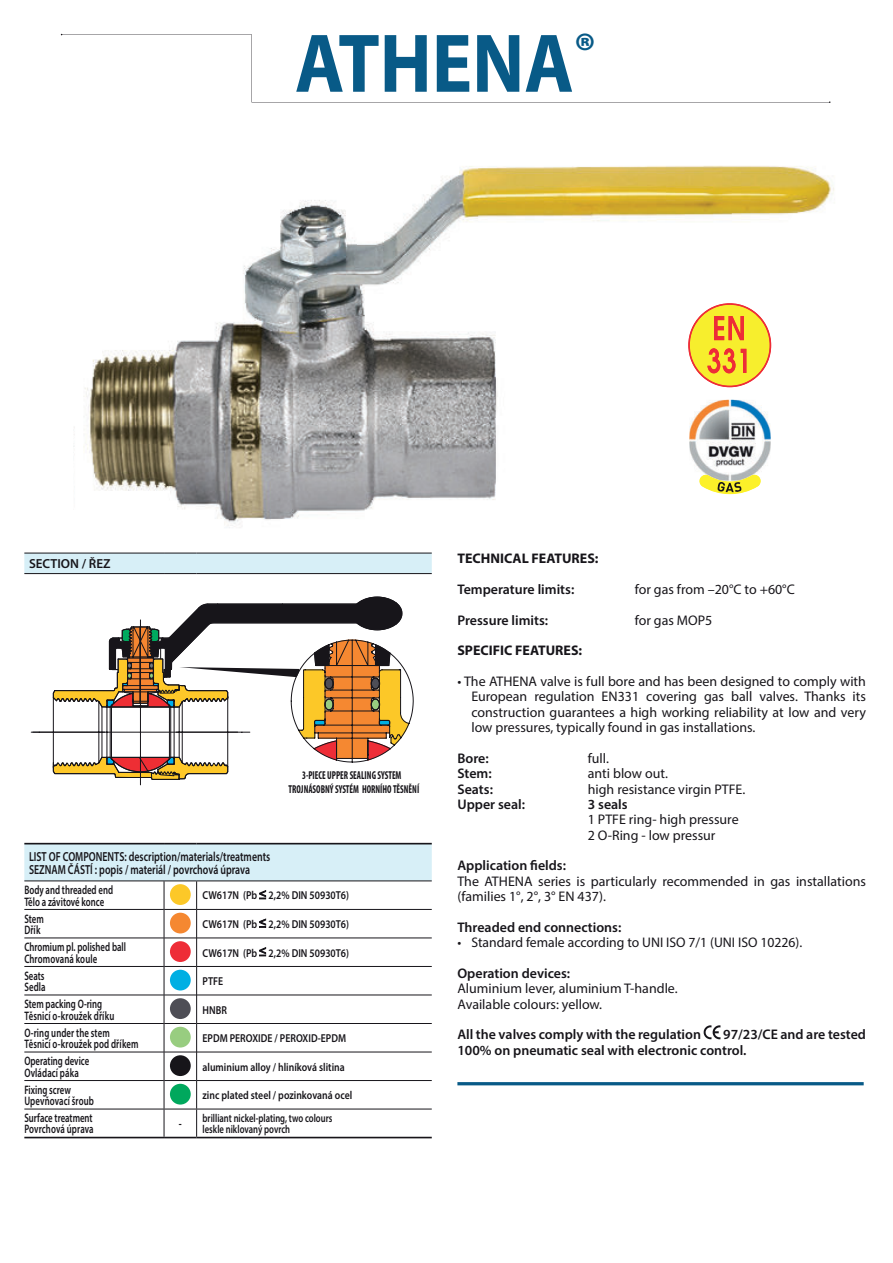
<style>
.page{position:relative;width:893px;height:1263px;background:#fff}
.page>*{position:absolute;margin:0;border:0;box-sizing:border-box;transform-origin:0 0}
.t1{font:700 84px "Myriad Pro";color:#085a87;scale:.9 1}
.t2{font:13.95px/15.3px "Myriad Pro";color:#17151a}
.t3{font:600 13.95px/15.3px "Myriad Pro";color:#17151a}
.t4{font:700 13.95px "Myriad Pro";color:#17151a}
.t5{font:600 13.2px/13.2px "Myriad Pro";color:#17151a;scale:.75 1}
.t6{font:600 13.2px "Myriad Pro";color:#17151a}
.t7{font:600 13.2px "Myriad Pro";color:#17151a;scale:.71 1}
.t8{font:600 12.3px/11.6px "Myriad Pro";color:#17151a;scale:.71 1}
.t9{font:600 11.55px "Myriad Pro";color:#17151a;scale:.85 1}
.t10{font:700 condensed 11.55px/14.9px "Myriad Pro";color:#17151a;text-align:center;scale:.8 1}
.t11{font:600 11.55px/11.6px "Myriad Pro";color:#17151a;scale:.75 1}
.s1{font-family:"Times New Roman";font-weight:700}
</style>
<div class="page">
<svg style="left:62px;top:34px;width:190px;height:68px"></svg>
<img style="left:688px;top:303px;width:83px;height:84px">
<img style="left:707px;top:348px;width:13px;height:25px">
<img style="left:723px;top:348px;width:13px;height:25px">
<img style="left:741px;top:349px;width:5px;height:24px">
<img style="left:714px;top:316px;width:10px;height:24px">
<img style="left:728px;top:316px;width:16px;height:24px">
<img style="left:689px;top:400px;width:82px;height:74px">
<img style="left:84px;top:200px;width:414px;height:328px">
<img style="left:357px;top:165px;width:477px;height:86px">
<svg style="left:24px;top:554px;width:408px;height:326px"></svg>
<hr style="left:24px;top:553px;width:140px;height:1px;background:#17151a">
<hr style="left:164px;top:553px;width:33px;height:1px;background:#17151a">
<hr style="left:197px;top:553px;width:235px;height:1px;background:#17151a">
<hr style="left:24px;top:573px;width:140px;height:1px;background:#17151a">
<hr style="left:164px;top:573px;width:33px;height:1px;background:#17151a">
<hr style="left:197px;top:573px;width:235px;height:1px;background:#17151a">
<hr style="left:24px;top:880px;width:140px;height:1px;background:#17151a">
<hr style="left:164px;top:880px;width:33px;height:1px;background:#17151a">
<hr style="left:197px;top:880px;width:235px;height:1px;background:#17151a">
<hr style="left:24px;top:909px;width:140px;height:1px;background:#17151a">
<hr style="left:164px;top:909px;width:32px;height:1px;background:#17151a">
<hr style="left:197px;top:909px;width:235px;height:1px;background:#17151a">
<hr style="left:24px;top:937px;width:140px;height:1px;background:#17151a">
<hr style="left:164px;top:937px;width:32px;height:1px;background:#17151a">
<hr style="left:197px;top:937px;width:235px;height:1px;background:#17151a">
<hr style="left:24px;top:966px;width:140px;height:1px;background:#17151a">
<hr style="left:164px;top:966px;width:32px;height:1px;background:#17151a">
<hr style="left:197px;top:966px;width:235px;height:1px;background:#17151a">
<hr style="left:24px;top:994px;width:140px;height:1px;background:#17151a">
<hr style="left:164px;top:994px;width:32px;height:1px;background:#17151a">
<hr style="left:197px;top:994px;width:235px;height:1px;background:#17151a">
<hr style="left:24px;top:1023px;width:140px;height:1px;background:#17151a">
<hr style="left:164px;top:1023px;width:32px;height:1px;background:#17151a">
<hr style="left:197px;top:1023px;width:235px;height:1px;background:#17151a">
<hr style="left:24px;top:1052px;width:140px;height:1px;background:#17151a">
<hr style="left:164px;top:1052px;width:32px;height:1px;background:#17151a">
<hr style="left:197px;top:1052px;width:235px;height:1px;background:#17151a">
<hr style="left:24px;top:1080px;width:140px;height:1px;background:#17151a">
<hr style="left:164px;top:1080px;width:32px;height:1px;background:#17151a">
<hr style="left:197px;top:1080px;width:235px;height:1px;background:#17151a">
<hr style="left:24px;top:1109px;width:140px;height:1px;background:#17151a">
<hr style="left:197px;top:1109px;width:235px;height:1px;background:#17151a">
<svg style="left:164px;top:881px;width:1px;height:256px"></svg>
<svg style="left:196px;top:881px;width:1px;height:256px"></svg>
<hr style="left:24px;top:843px;width:140px;height:1px;background:#17151a">
<hr style="left:164px;top:843px;width:33px;height:1px;background:#17151a">
<hr style="left:197px;top:843px;width:235px;height:1px;background:#17151a">
<hr style="left:164px;top:1109px;width:33px;height:1px;background:#17151a">
<hr style="left:24px;top:1137px;width:140px;height:1px;background:#17151a">
<hr style="left:164px;top:1137px;width:33px;height:1px;background:#17151a">
<hr style="left:197px;top:1137px;width:235px;height:1px;background:#17151a">
<svg style="left:31px;top:597px;width:371px;height:175px"></svg>
<div style="left:352px;top:597px;width:50px;height:33px;background:#17151a;border-radius:50%"></div>
<div style="left:352px;top:597px;width:50px;height:33px;border:1px solid #17151a;border-radius:50%"></div>
<svg style="left:32px;top:603px;width:382px;height:182px"></svg>
<div style="left:170px;top:884px;width:21px;height:21px;background:#fcc828;border-radius:50%"></div>
<svg style="left:259px;top:890px;width:7px;height:9px"></svg>
<div style="left:170px;top:913px;width:21px;height:20px;background:#f58831;border-radius:50%"></div>
<svg style="left:259px;top:918px;width:7px;height:10px"></svg>
<div style="left:170px;top:941px;width:21px;height:21px;background:#ee2d37;border-radius:50%"></div>
<svg style="left:259px;top:947px;width:7px;height:9px"></svg>
<div style="left:170px;top:970px;width:21px;height:20px;background:#00afe3;border-radius:50%"></div>
<div style="left:170px;top:998px;width:21px;height:21px;background:#4e4e56;border-radius:50%"></div>
<div style="left:170px;top:1027px;width:21px;height:20px;background:#98cd80;border-radius:50%"></div>
<div style="left:170px;top:1055px;width:21px;height:21px;background:#17151a;border-radius:50%"></div>
<div style="left:170px;top:1084px;width:21px;height:20px;background:#00a85d;border-radius:50%"></div>
<svg style="left:704px;top:1025px;width:16px;height:14px"></svg>
<hr style="left:457px;top:1082px;width:407px;height:3px;background:#085a87">
<svg style="left:699px;top:474px;width:62px;height:20px"></svg>
<h1 class="t1" style="left:295px;top:14px;width:336px">ATHENA<sup>®</sup></h1>
<p class="t6" style="left:29px;top:557px;width:83px">SECTION / ŘEZ</p>
<p class="t10" style="left:289px;top:767px;width:165px">3-PIECE UPPER SEALING SYSTEM<br>TROJNÁSOBNÝ SYSTÉM HORNÍHO TĚSNĚNÍ</p>
<p class="t5" style="left:29px;top:850px;width:323px">LIST OF COMPONENTS: description/materials/treatments<br>SEZNAM ČÁSTÍ : popis / materiál / povrchová úprava</p>
<p class="t8" style="left:24px;top:884px;width:127px">Body and threaded end<br>Tělo a závitové konce</p>
<p class="t9" style="left:203px;top:889px;width:174px">CW617N (Pb <span class="s1">≤</span> 2,2% DIN 50930T6)</p>
<p class="t8" style="left:24px;top:913px;width:29px">Stem<br>Dřík</p>
<p class="t9" style="left:203px;top:918px;width:174px">CW617N (Pb <span class="s1">≤</span> 2,2% DIN 50930T6)</p>
<p class="t8" style="left:24px;top:941px;width:145px">Chromium pl. polished ball<br>Chromovaná koule</p>
<p class="t9" style="left:203px;top:946px;width:174px">CW617N (Pb <span class="s1">≤</span> 2,2% DIN 50930T6)</p>
<p class="t8" style="left:24px;top:970px;width:32px">Seats<br>Sedla</p>
<p class="t9" style="left:203px;top:975px;width:26px">PTFE</p>
<p class="t8" style="left:24px;top:998px;width:128px">Stem packing O-ring<br>Těsnicí o-kroužek dříku</p>
<p class="t9" style="left:203px;top:1003px;width:30px">HNBR</p>
<p class="t8" style="left:24px;top:1027px;width:162px">O-ring under the stem<br>Těsnicí o-kroužek pod dříkem</p>
<p class="t9" style="left:203px;top:1032px;width:171px">EPDM PEROXIDE / PEROXID-EPDM</p>
<p class="t8" style="left:24px;top:1055px;width:93px">Operating device<br>Ovládací páka</p>
<p class="t9" style="left:203px;top:1060px;width:169px">aluminium alloy / hliníková slitina</p>
<p class="t8" style="left:24px;top:1084px;width:100px">Fixing screw<br>Upevňovací šroub</p>
<p class="t9" style="left:203px;top:1089px;width:178px">zinc plated steel / pozinkovaná ocel</p>
<p class="t8" style="left:24px;top:1112px;width:99px">Surface treatment<br>Povrchová úprava</p>
<p class="t7" style="left:179px;top:1116px;width:6px">-</p>
<p class="t11" style="left:203px;top:1112px;width:175px">brilliant nickel-plating, two colours leskle niklovaný povrch</p>
<p class="t4" style="left:457px;top:550px;width:143px">TECHNICAL FEATURES:</p>
<p class="t3" style="left:457px;top:582px;width:118px">Temperature limits:</p>
<p class="t2" style="left:635px;top:583px;width:162px">for gas from –20°C to +60°C</p>
<p class="t3" style="left:457px;top:612px;width:92px">Pressure limits:</p>
<p class="t2" style="left:635px;top:613px;width:79px">for gas MOP5</p>
<p class="t4" style="left:457px;top:642px;width:126px">SPECIFIC FEATURES:</p>
<p class="t2" style="left:471px;top:673px;width:396px;text-align:justify;text-indent:-14px">• The ATHENA valve is full bore and has been designed to comply with European regulation EN331 covering gas ball valves. Thanks its construction guarantees a high working reliability at low and very low pressures, typically found in gas installations.</p>
<p class="t3" style="left:457px;top:751px;width:33px">Bore:</p>
<p class="t2" style="left:588px;top:752px;width:23px">full.</p>
<p class="t3" style="left:457px;top:766px;width:36px">Stem:</p>
<p class="t2" style="left:588px;top:767px;width:82px">anti blow out.</p>
<p class="t3" style="left:457px;top:781px;width:37px">Seats:</p>
<p class="t2" style="left:588px;top:782px;width:159px">high resistance virgin PTFE.</p>
<p class="t3" style="left:457px;top:797px;width:69px">Upper seal:</p>
<p class="t3" style="left:588px;top:797px;width:41px">3 seals</p>
<p class="t2" style="left:588px;top:813px;width:152px">1 PTFE ring- high pressure<br>2 O-Ring - low pressur</p>
<p class="t3" style="left:457px;top:858px;width:110px">Application fields:</p>
<p class="t2" style="left:457px;top:874px;width:410px">The ATHENA series is particularly recommended in gas installations (families 1°, 2°, 3° EN 437).</p>
<p class="t3" style="left:457px;top:919px;width:165px">Threaded end connections:</p>
<p class="t2" style="left:457px;top:934px;width:346px">• Standard female according to UNI ISO 7/1 (UNI ISO 10226).</p>
<p class="t3" style="left:457px;top:966px;width:114px">Operation devices:</p>
<p class="t2" style="left:457px;top:982px;width:222px">Aluminium lever, aluminium T-handle.<br>Available colours: yellow.</p>
<p class="t3" style="left:457px;top:1027px;width:245px">All the valves comply with the regulation</p>
<p class="t3" style="left:457px;top:1027px;width:410px;text-indent:266px">97/23/CE and are tested<br>100% on pneumatic seal with electronic control.</p>
</div>
